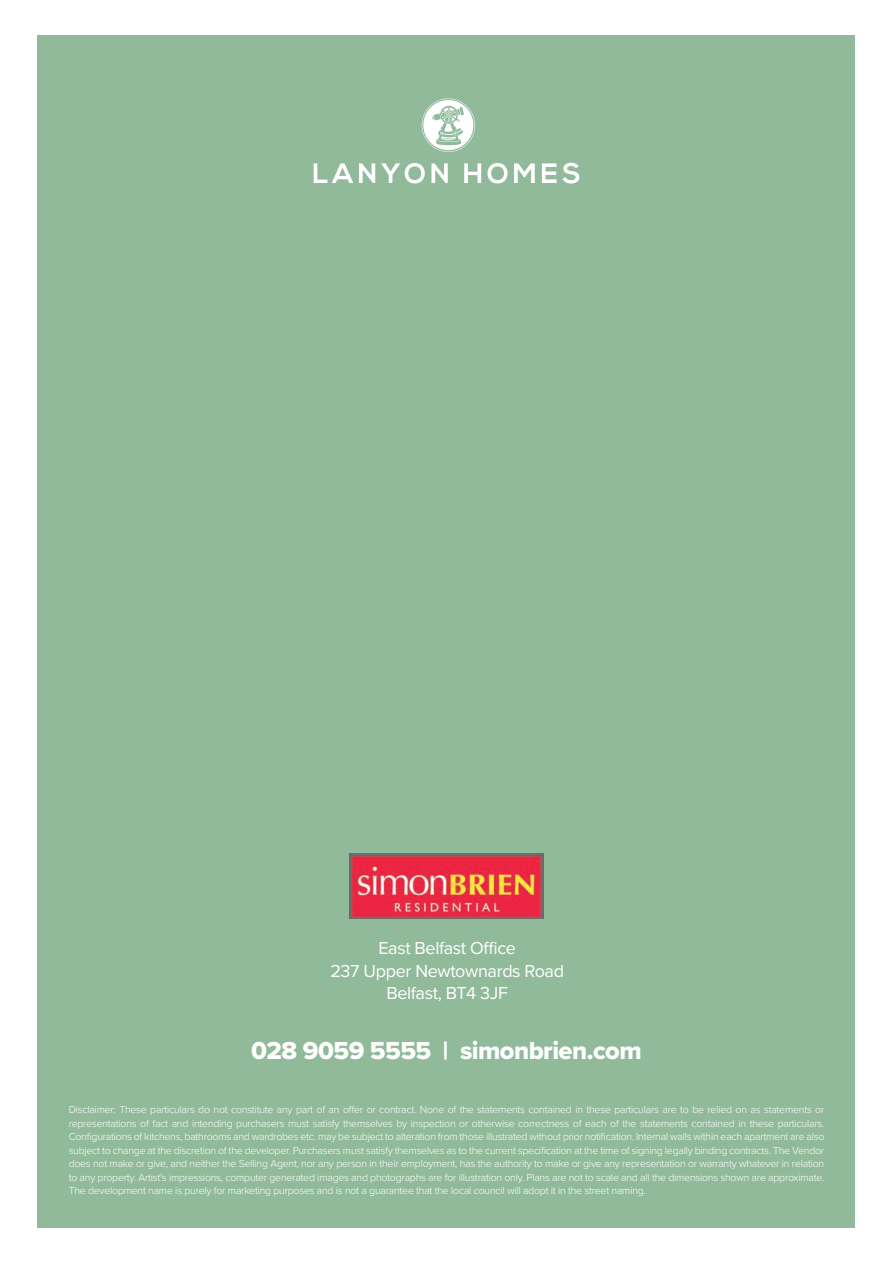
<style>
.page{position:relative;width:893px;height:1263px;background:#fff}
.page>*{position:absolute;margin:0;border:0;box-sizing:border-box;transform-origin:0 0}
.t1{font:25.5px "Proxima Nova Extrabld";letter-spacing:-.02em;color:#fff}
.t2{font:18px "Proxima Nova";letter-spacing:-.02em;color:#fff}
.t3{font:300 10.5px/13.5px "Proxima Nova";letter-spacing:-.02em;color:#fff;text-align:justify}
.s1{font-size:12px}
</style>
<div class="page">
<div style="left:38px;top:35px;width:817px;height:1193px;background:#91ba9b"></div>
<svg style="left:314px;top:163px;width:39px;height:20px"></svg>
<svg style="left:359px;top:163px;width:16px;height:20px"></svg>
<svg style="left:381px;top:163px;width:44px;height:20px"></svg>
<svg style="left:431px;top:163px;width:17px;height:20px"></svg>
<svg style="left:464px;top:163px;width:17px;height:20px"></svg>
<svg style="left:487px;top:163px;width:21px;height:20px"></svg>
<svg style="left:514px;top:163px;width:21px;height:20px"></svg>
<svg style="left:542px;top:163px;width:15px;height:20px"></svg>
<svg style="left:563px;top:163px;width:16px;height:20px"></svg>
<svg style="left:422px;top:99px;width:53px;height:53px"></svg>
<img style="left:350px;top:854px;width:193px;height:65px">
<p class="t2" style="left:378px;top:935px;width:139px">East Belfast Office</p>
<p class="t2" style="left:330px;top:957px;width:235px">237 Upper Newtownards Road</p>
<p class="t2" style="left:386px;top:980px;width:123px">Belfast, BT4 3JF</p>
<p class="t1" style="left:251px;top:1031px;width:392px">028 9059 5555 | simonbrien.com</p>
<p class="t3" style="left:69px;top:1102px;width:757px">Disclaimer: These particulars do not constitute any part of an offer or contract. None of the statements contained in these particulars are to be relied on as statements or representations of fact and intending purchasers must satisfy themselves by inspection or otherwise correctness of each of the statements contained in these particulars.<br>Configurations of kitchens, bathrooms and wardrobes etc. may be subject to alteration from those illustrated without prior notification. Internal walls within each apartment are also subject to change at the discretion of the developer. Purchasers must satisfy themselves as to the current specification at the time of signing legally binding contracts. The Vendor does not make or give, and neither the Selling Agent, nor any person in their employment, has the authority to make or give any representation or warranty whatever in relation to any property. Artist’s impressions, computer generated images and photographs are for illustration only. Plans are not to scale and all the dimensions shown are approximate.<br>The development name is purely for marketing purposes and is not a guarantee that the local council will adopt it in the street naming<span class="s1">.</span></p>
</div>
